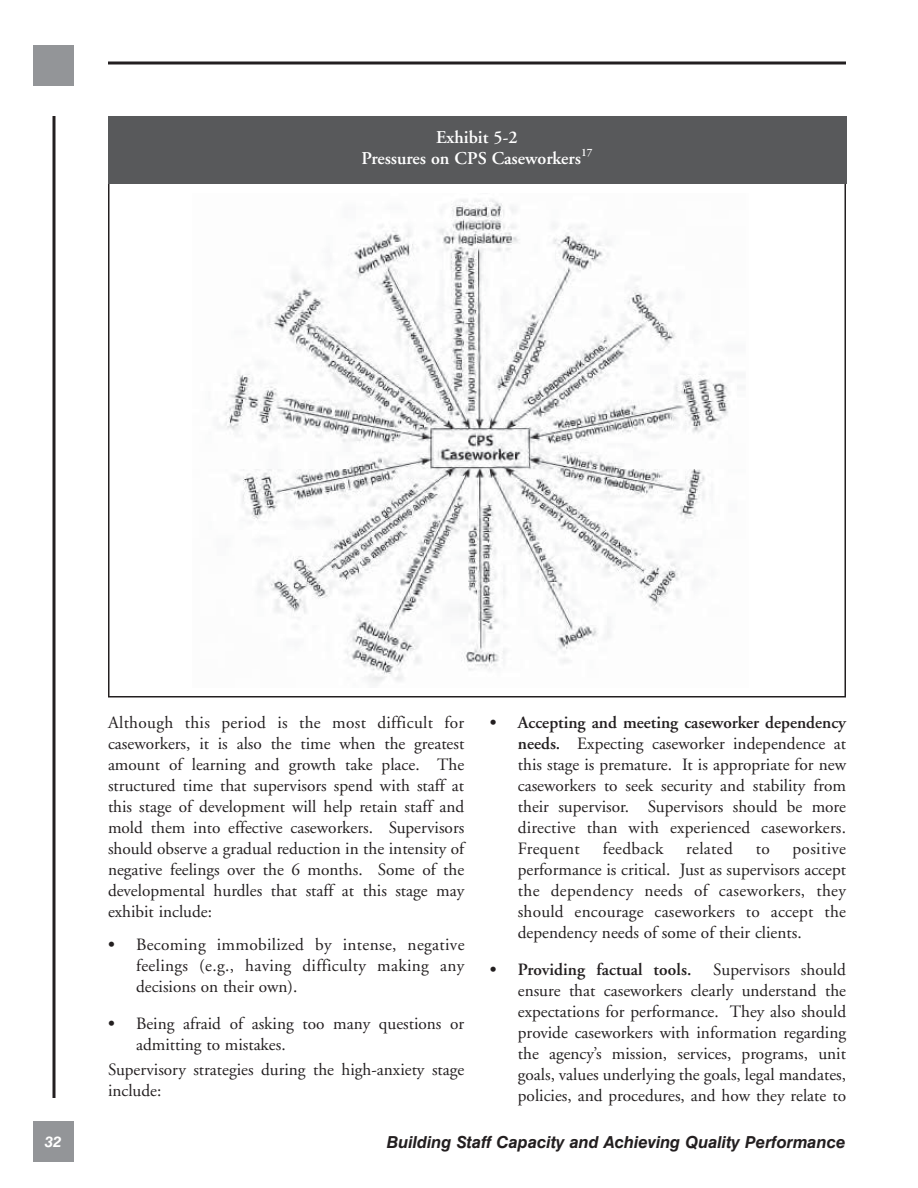
<style>
.page{position:relative;width:918px;height:1188px;background:#fff}
.page>*{position:absolute;margin:0;border:0;box-sizing:border-box;transform-origin:0 0}
.t1{font:600 18px/21px "Adobe Garamond";color:#fff;text-align:center}
.t2{font:17.25px/21px "Adobe Garamond";color:#231f20;text-align:justify}
.t3{font:600 17.25px "Adobe Garamond";letter-spacing:.005em;color:#231f20}
.t4{font:17.25px "Adobe Garamond";letter-spacing:.02em;color:#231f20}
.t5{font:italic 700 16.5px "Swiss 721 BT";color:#231f20}
.t6{font:italic 700 15px "Swiss 721 BT";color:#fff}
.s1{font-weight:600}
</style>
<div class="page">
<div style="left:33px;top:45px;width:41px;height:41px;background:#939598"></div>
<div style="left:33px;top:1122px;width:41px;height:40px;background:#939598"></div>
<hr style="left:108px;top:62px;width:738px;height:2px;background:#231f20">
<svg style="left:52px;top:116px;width:4px;height:982px;background:#595657"></svg>
<div style="left:108px;top:116px;width:738px;height:67px;background:#58595b"></div>
<img style="left:217px;top:199px;width:512px;height:485px">
<p class="t1" style="left:361px;top:128px;width:233px">Exhibit 5-2<br>Pressures on CPS Caseworkers<sup>17</sup></p>
<p class="t6" style="left:45px;top:1137px;width:19px">32</p>
<p class="t2" style="left:518px;top:714px;width:330px;text-indent:-28px"><span class="s1">• Accepting and meeting caseworker dependency needs.</span> Expecting caseworker independence at this stage is premature. It is appropriate for new caseworkers to seek security and stability from their supervisor. Supervisors should be more directive than with experienced caseworkers.<br>Frequent</p>
<p class="t2" style="left:108px;top:714px;width:358px">Although this period is the most difficult for caseworkers, it is also the time when the greatest amount of learning and growth take place. The structured time that supervisors spend with staff at this stage of development will help retain staff and mold them into effective caseworkers. Supervisors should observe a gradual reduction in the intensity of negative feelings over the 6 months. Some of the developmental hurdles that staff at this stage may exhibit include:</p>
<p class="t2" style="left:136px;top:936px;width:330px;text-indent:-28px"><span class="s1">•</span> Becoming immobilized by intense, negative feelings (e.g., having difficulty making any decisions on their own).</p>
<p class="t2" style="left:136px;top:1015px;width:330px;text-indent:-28px"><span class="s1">•</span> Being afraid of asking too many questions or admitting to mistakes.</p>
<p class="t2" style="left:108px;top:1061px;width:358px">Supervisory strategies during the high-anxiety stage include:</p>
<p class="t4" style="left:603px;top:842px;width:62px">feedback</p>
<p class="t4" style="left:686px;top:842px;width:48px">related</p>
<p class="t2" style="left:756px;top:840px;width:16px">to</p>
<p class="t2" style="left:518px;top:840px;width:330px;text-indent:275px">positive performance is critical. Just as supervisors accept the dependency needs of caseworkers, they should encourage caseworkers to accept the dependency needs of some of their clients.</p>
<p class="t3" style="left:490px;top:963px;width:203px">• Providing factual tools.</p>
<p class="t2" style="left:518px;top:961px;width:330px;text-indent:195px">Supervisors should ensure that caseworkers clearly understand the expectations for performance. They also should provide caseworkers with information regarding the agency’s mission, services, programs, unit goals, values underlying the goals, legal mandates, policies, and procedures, and how they relate to</p>
<p class="t5" style="left:387px;top:1136px;width:460px">Building Staff Capacity and Achieving Quality Performance</p>
</div>
